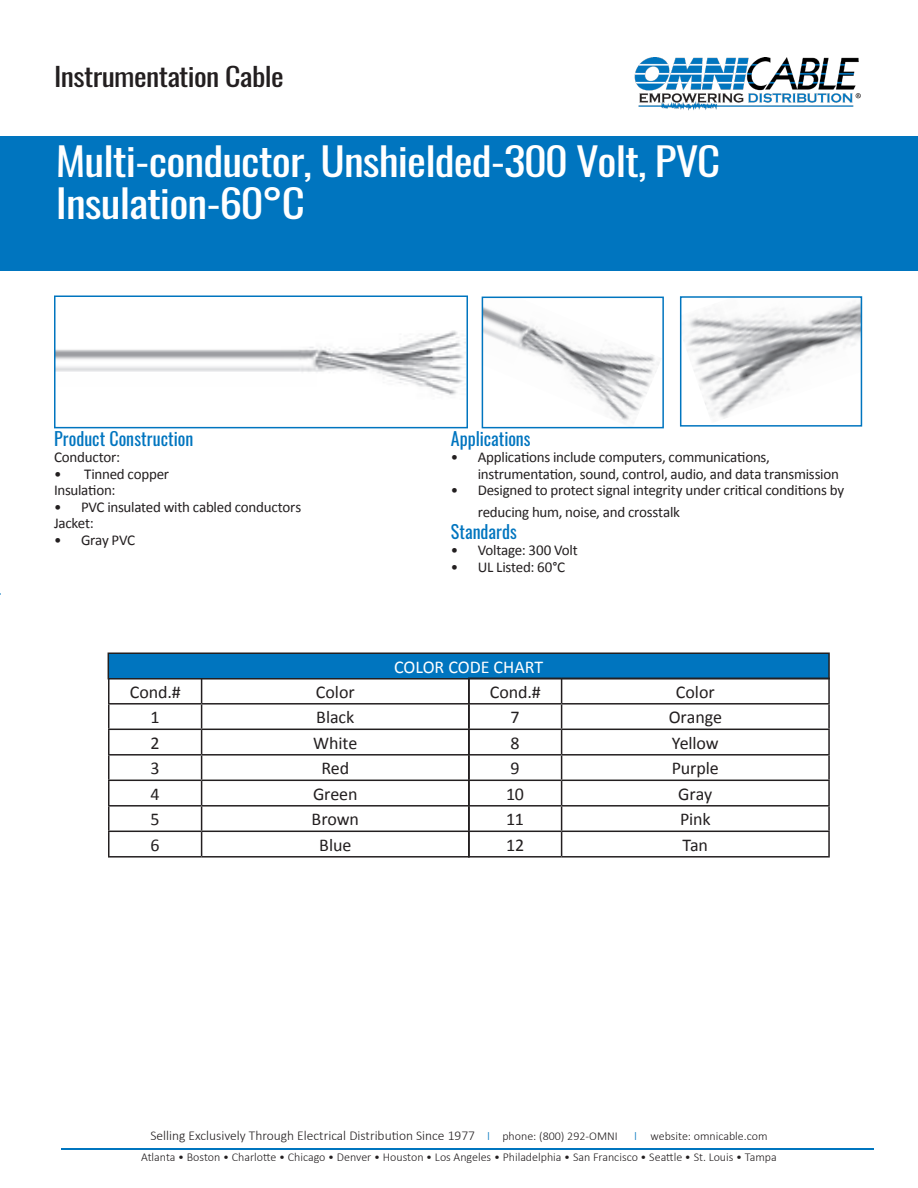
<style>
.page{position:relative;width:918px;height:1188px;background:#fff}
.page>*{position:absolute;margin:0;border:0;box-sizing:border-box;transform-origin:0 0}
.t1{font:38.25px/42px "Oswald";letter-spacing:-.02em;color:#fff;scale:1.18 1}
.t2{font:25.5px "Oswald";letter-spacing:-.02em;color:#231f20;scale:1.18 1}
.t3{font:18px "Calibri";letter-spacing:-.005em;color:#231f20}
.t4{font:18px "Oswald";color:#0075bf}
.t5{font:18px "Calibri";letter-spacing:-.005em;color:#fff}
.t6{font:15px/16.5px "Calibri";letter-spacing:-.015em;color:#231f20}
.t7{font:300 13.5px "Calibri";color:#231f20}
.t8{font:300 12px "Calibri";color:#231f20}
.s1{font-size:12.75px;color:#0075bf}
.s2{font-size:12px}
</style>
<div class="page">
<div style="left:0;top:136px;width:918px;height:135px;background:#0075bf"></div>
<img style="left:634px;top:57px;width:227px;height:54px">
<hr style="left:62px;top:1148px;width:812px;height:1px;background:#0075bf">
<img style="left:57px;top:330px;width:408px;height:65px">
<div style="left:54px;top:296px;width:414px;height:132px;border:2px solid #0075bf"></div>
<img style="left:485px;top:307px;width:174px;height:114px">
<div style="left:482px;top:297px;width:182px;height:131px;border:2px solid #0075bf"></div>
<img style="left:683px;top:303px;width:176px;height:116px">
<div style="left:680px;top:296px;width:182px;height:131px;border:2px solid #0075bf"></div>
<hr style="left:108px;top:679px;width:2px;height:24px;background:#231f20">
<hr style="left:108px;top:703px;width:94px;height:2px;background:#231f20">
<hr style="left:108px;top:705px;width:2px;height:24px;background:#231f20">
<hr style="left:202px;top:703px;width:268px;height:2px;background:#231f20">
<hr style="left:108px;top:729px;width:94px;height:1px;background:#231f20">
<hr style="left:108px;top:730px;width:2px;height:24px;background:#231f20">
<hr style="left:202px;top:729px;width:268px;height:1px;background:#231f20">
<hr style="left:108px;top:754px;width:94px;height:2px;background:#231f20">
<hr style="left:108px;top:756px;width:2px;height:24px;background:#231f20">
<hr style="left:202px;top:754px;width:268px;height:2px;background:#231f20">
<hr style="left:108px;top:780px;width:94px;height:1px;background:#231f20">
<hr style="left:108px;top:781px;width:2px;height:24px;background:#231f20">
<hr style="left:202px;top:780px;width:268px;height:1px;background:#231f20">
<hr style="left:108px;top:805px;width:94px;height:2px;background:#231f20">
<hr style="left:108px;top:807px;width:2px;height:24px;background:#231f20">
<hr style="left:202px;top:805px;width:268px;height:2px;background:#231f20">
<hr style="left:108px;top:831px;width:94px;height:1px;background:#231f20">
<hr style="left:108px;top:832px;width:2px;height:24px;background:#231f20">
<hr style="left:202px;top:831px;width:268px;height:1px;background:#231f20">
<svg style="left:201px;top:680px;width:1px;height:176px"></svg>
<hr style="left:108px;top:856px;width:94px;height:2px;background:#231f20">
<hr style="left:202px;top:856px;width:268px;height:2px;background:#231f20">
<div style="left:108px;top:653px;width:721px;height:26px;background:#0075bf"></div>
<hr style="left:108px;top:652px;width:722px;height:2px;background:#231f20">
<svg style="left:108px;top:654px;width:1px;height:24px"></svg>
<hr style="left:828px;top:654px;width:2px;height:24px;background:#231f20">
<hr style="left:108px;top:678px;width:722px;height:2px;background:#231f20">
<hr style="left:468px;top:679px;width:2px;height:24px;background:#231f20">
<hr style="left:828px;top:679px;width:2px;height:24px;background:#231f20">
<hr style="left:468px;top:703px;width:94px;height:2px;background:#231f20">
<hr style="left:468px;top:705px;width:2px;height:24px;background:#231f20">
<hr style="left:562px;top:703px;width:268px;height:2px;background:#231f20">
<hr style="left:828px;top:705px;width:2px;height:24px;background:#231f20">
<hr style="left:468px;top:729px;width:94px;height:1px;background:#231f20">
<hr style="left:468px;top:730px;width:2px;height:24px;background:#231f20">
<hr style="left:562px;top:729px;width:268px;height:1px;background:#231f20">
<hr style="left:828px;top:730px;width:2px;height:24px;background:#231f20">
<hr style="left:468px;top:754px;width:94px;height:2px;background:#231f20">
<hr style="left:468px;top:756px;width:2px;height:24px;background:#231f20">
<hr style="left:562px;top:754px;width:268px;height:2px;background:#231f20">
<hr style="left:828px;top:756px;width:2px;height:24px;background:#231f20">
<hr style="left:468px;top:780px;width:94px;height:1px;background:#231f20">
<hr style="left:468px;top:781px;width:2px;height:24px;background:#231f20">
<hr style="left:562px;top:780px;width:268px;height:1px;background:#231f20">
<hr style="left:828px;top:781px;width:2px;height:24px;background:#231f20">
<hr style="left:468px;top:805px;width:94px;height:2px;background:#231f20">
<hr style="left:468px;top:807px;width:2px;height:24px;background:#231f20">
<hr style="left:562px;top:805px;width:268px;height:2px;background:#231f20">
<hr style="left:828px;top:807px;width:2px;height:24px;background:#231f20">
<hr style="left:468px;top:831px;width:94px;height:1px;background:#231f20">
<hr style="left:468px;top:832px;width:2px;height:24px;background:#231f20">
<hr style="left:562px;top:831px;width:268px;height:1px;background:#231f20">
<svg style="left:561px;top:680px;width:1px;height:176px"></svg>
<hr style="left:828px;top:832px;width:2px;height:24px;background:#231f20">
<hr style="left:468px;top:856px;width:94px;height:2px;background:#231f20">
<hr style="left:562px;top:856px;width:268px;height:2px;background:#231f20">
<p class="t2" style="left:54px;top:59px;width:196px">Instrumentation Cable</p>
<p class="t1" style="left:56px;top:140px;width:565px">Multi-conductor, Unshielded-300 Volt, PVC<br>Insulation-60°C</p>
<p class="t4" style="left:54px;top:426px;width:141px">Product Construction</p>
<p class="t6" style="left:54px;top:449px;width:68px">Conductor:</p>
<p class="t6" style="left:54px;top:466px;width:117px">• Tinned copper</p>
<p class="t6" style="left:54px;top:482px;width:63px">Insulation:</p>
<p class="t6" style="left:54px;top:499px;width:249px">• PVC insulated with cabled conductors</p>
<p class="t6" style="left:54px;top:515px;width:41px">Jacket:</p>
<p class="t6" style="left:54px;top:532px;width:83px">• Gray PVC</p>
<p class="t3" style="left:130px;top:680px;width:52px">Cond.#</p>
<p class="t3" style="left:316px;top:680px;width:40px">Color</p>
<p class="t3" style="left:151px;top:706px;width:11px">1</p>
<p class="t3" style="left:316px;top:706px;width:40px">Black</p>
<p class="t3" style="left:151px;top:731px;width:11px">2</p>
<p class="t3" style="left:313px;top:731px;width:46px">White</p>
<p class="t3" style="left:151px;top:757px;width:11px">3</p>
<p class="t3" style="left:321px;top:757px;width:29px">Red</p>
<p class="t3" style="left:151px;top:782px;width:11px">4</p>
<p class="t3" style="left:313px;top:782px;width:46px">Green</p>
<p class="t3" style="left:151px;top:808px;width:11px">5</p>
<p class="t3" style="left:312px;top:808px;width:49px">Brown</p>
<p class="t3" style="left:151px;top:833px;width:11px">6</p>
<p class="t3" style="left:319px;top:833px;width:34px">Blue</p>
<p class="t4" style="left:451px;top:426px;width:81px">Applications</p>
<p class="t6" style="left:478px;top:449px;width:363px;text-indent:-27px">• Applications include computers, communications, instrumentation, sound, control, audio, and data transmission</p>
<p class="t6" style="left:478px;top:480px;width:368px;line-height:21.6px;text-indent:-27px">• Designed to protect signal integrity under critical conditions by reducing hum, noise, and crosstalk</p>
<p class="t4" style="left:451px;top:519px;width:68px">Standards</p>
<p class="t6" style="left:451px;top:542px;width:129px">• Voltage: 300 Volt</p>
<p class="t6" style="left:451px;top:558px;width:116px">• UL Listed: 60°C</p>
<p class="t5" style="left:394px;top:655px;width:151px">COLOR CODE CHART</p>
<p class="t3" style="left:490px;top:680px;width:52px">Cond.#</p>
<p class="t3" style="left:676px;top:680px;width:40px">Color</p>
<p class="t3" style="left:511px;top:706px;width:11px">7</p>
<p class="t3" style="left:669px;top:706px;width:55px">Orange</p>
<p class="t3" style="left:511px;top:731px;width:11px">8</p>
<p class="t3" style="left:672px;top:731px;width:48px">Yellow</p>
<p class="t3" style="left:511px;top:757px;width:11px">9</p>
<p class="t3" style="left:672px;top:757px;width:49px">Purple</p>
<p class="t3" style="left:506px;top:782px;width:19px">10</p>
<p class="t3" style="left:678px;top:782px;width:36px">Gray</p>
<p class="t3" style="left:506px;top:808px;width:19px">11</p>
<p class="t3" style="left:680px;top:808px;width:32px">Pink</p>
<p class="t3" style="left:506px;top:833px;width:20px">12</p>
<p class="t3" style="left:683px;top:833px;width:27px">Tan</p>
<p class="t7" style="left:150px;top:1127px;width:469px">Selling Exclusively Through Electrical Distribution Since 1977 <span class="s1">I</span> <span class="s2">phone: (800) 292-OMNI</span></p>
<p class="t8" style="left:634px;top:1129px;width:135px"><span class="s1">I</span> website: omnicable.com</p>
<p class="t8" style="left:141px;top:1150px;width:637px">Atlanta • Boston • Charlotte • Chicago • Denver • Houston • Los Angeles • Philadelphia • San Francisco • Seattle • St. Louis • Tampa</p>
</div>
